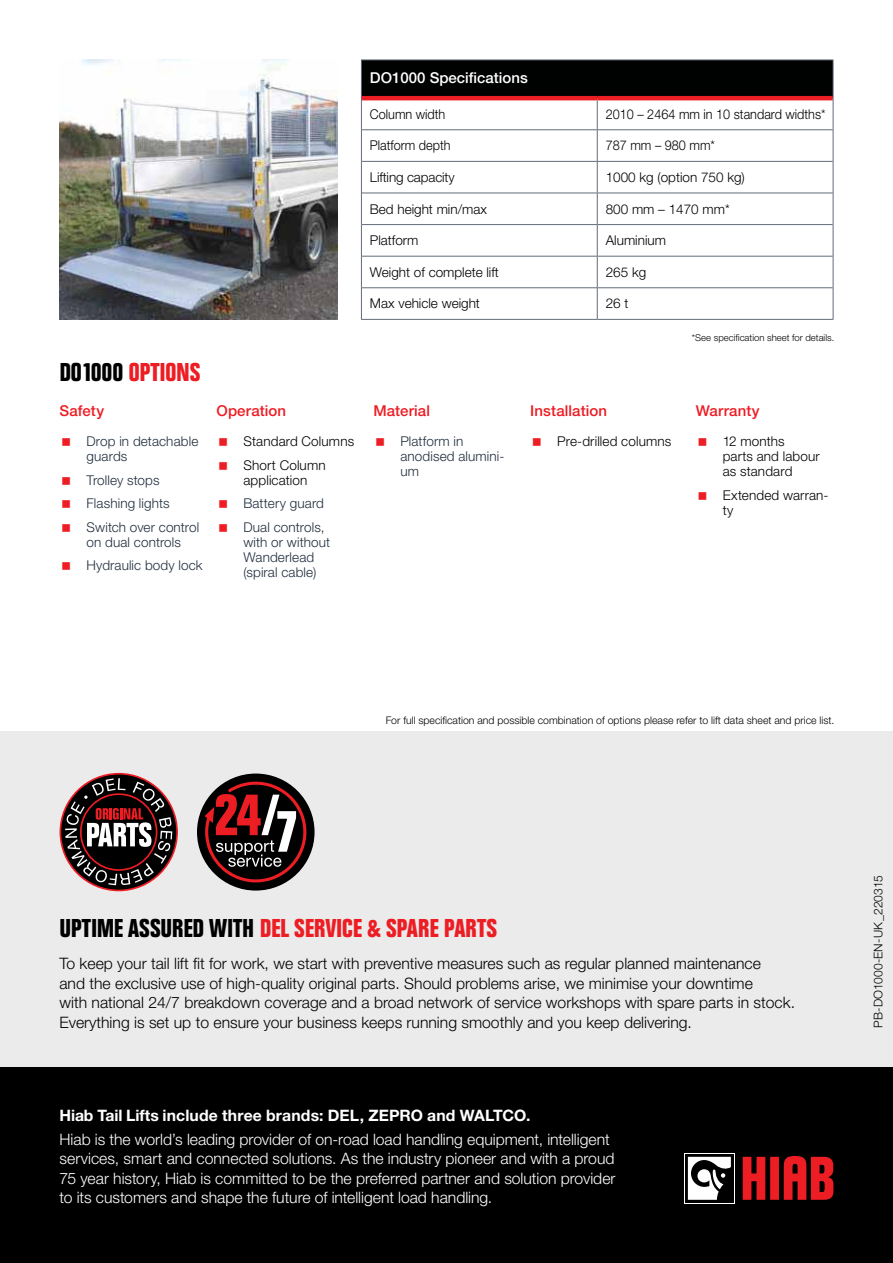
<style>
.page{position:relative;width:893px;height:1263px;background:#fff}
.page>*{position:absolute;margin:0;border:0;box-sizing:border-box;transform-origin:0 0}
.t1{font:700 27px "Folio Con";letter-spacing:-.005em;color:#ed1d24}
.t2{font:300 15.75px/19.5px "Helvetica Neue LT Std";color:#000}
.t3{font:300 15.75px/19.5px "Helvetica Neue LT Std";color:#fff}
.t4{font:700 15.75px "Helvetica Neue LT Std";letter-spacing:.01em;color:#fff}
.t5{font:500 15px "Helvetica Neue LT Std";letter-spacing:.005em;color:#ed1c24}
.t6{font:500 15px "Helvetica Neue LT Std";color:#fff}
.t7{font:300 13.5px/15px "Helvetica Neue LT Std";color:#000}
.t8{font:300 13.5px/15px "Helvetica Neue LT Std";letter-spacing:.01em;color:#212e3e}
.t9{font:300 13.5px "Helvetica Neue LT Std";color:#000;scale:.94 1}
.t10{font:300 12px "Helvetica Neue LT Std";color:#000}
.t11{font:300 10.5px "Helvetica Neue LT Std";color:#000}
.t12{font:300 9.45px "Helvetica Neue LT Std";color:#000}
.s1{color:#000}
</style>
<div class="page">
<div style="left:0;top:731px;width:893px;height:372px;background:#ebebeb"></div>
<div style="left:0;top:1067px;width:893px;height:196px;background:#000"></div>
<img style="left:60px;top:60px;width:277px;height:260px">
<svg style="left:60px;top:773px;width:118px;height:118px"></svg>
<div style="left:197px;top:773px;width:118px;height:117px;background:#000;border-radius:50%"></div>
<svg style="left:204px;top:780px;width:109px;height:102px"></svg>
<div style="left:361px;top:60px;width:472px;height:38px;background:#000101"></div>
<svg style="left:362px;top:100px;width:471px;height:219px"></svg>
<hr style="left:361px;top:60px;width:236px;height:1px;background:#636c7a">
<hr style="left:597px;top:60px;width:236px;height:1px;background:#636c7a">
<hr style="left:362px;top:161px;width:235px;height:1px;background:#636c7a">
<hr style="left:362px;top:193px;width:235px;height:1px;background:#636c7a">
<hr style="left:362px;top:224px;width:235px;height:1px;background:#636c7a">
<hr style="left:362px;top:256px;width:235px;height:1px;background:#636c7a">
<hr style="left:362px;top:287px;width:235px;height:1px;background:#636c7a">
<hr style="left:361px;top:319px;width:236px;height:1px;background:#636c7a">
<hr style="left:361px;top:60px;width:1px;height:38px;background:#636c7a">
<hr style="left:833px;top:60px;width:1px;height:38px;background:#636c7a">
<hr style="left:361px;top:130px;width:1px;height:31px;background:#636c7a">
<hr style="left:361px;top:161px;width:1px;height:32px;background:#636c7a">
<hr style="left:361px;top:193px;width:1px;height:32px;background:#636c7a">
<hr style="left:361px;top:225px;width:1px;height:31px;background:#636c7a">
<hr style="left:361px;top:256px;width:1px;height:32px;background:#636c7a">
<hr style="left:361px;top:288px;width:1px;height:31px;background:#636c7a">
<hr style="left:362px;top:96px;width:235px;height:4px;background:#ed1d24">
<hr style="left:361px;top:98px;width:1px;height:32px;background:#636c7a">
<hr style="left:362px;top:129px;width:235px;height:1px;background:#636c7a">
<hr style="left:597px;top:96px;width:236px;height:4px;background:#ed1d24">
<svg style="left:597px;top:100px;width:1px;height:29px"></svg>
<hr style="left:833px;top:98px;width:1px;height:32px;background:#636c7a">
<hr style="left:597px;top:130px;width:1px;height:31px;background:#636c7a">
<hr style="left:833px;top:130px;width:1px;height:31px;background:#636c7a">
<hr style="left:597px;top:162px;width:1px;height:31px;background:#636c7a">
<hr style="left:833px;top:161px;width:1px;height:32px;background:#636c7a">
<hr style="left:597px;top:193px;width:1px;height:31px;background:#636c7a">
<hr style="left:833px;top:193px;width:1px;height:32px;background:#636c7a">
<hr style="left:597px;top:225px;width:1px;height:31px;background:#636c7a">
<hr style="left:833px;top:225px;width:1px;height:31px;background:#636c7a">
<hr style="left:597px;top:257px;width:1px;height:30px;background:#636c7a">
<hr style="left:833px;top:256px;width:1px;height:32px;background:#636c7a">
<hr style="left:597px;top:288px;width:1px;height:31px;background:#636c7a">
<hr style="left:833px;top:288px;width:1px;height:31px;background:#636c7a">
<hr style="left:597px;top:129px;width:236px;height:1px;background:#636c7a">
<hr style="left:597px;top:161px;width:236px;height:1px;background:#636c7a">
<hr style="left:597px;top:193px;width:236px;height:1px;background:#636c7a">
<hr style="left:597px;top:224px;width:236px;height:1px;background:#636c7a">
<hr style="left:597px;top:256px;width:236px;height:1px;background:#636c7a">
<hr style="left:597px;top:287px;width:236px;height:1px;background:#636c7a">
<hr style="left:597px;top:319px;width:236px;height:1px;background:#636c7a">
<svg style="left:743px;top:1156px;width:90px;height:44px"></svg>
<div style="left:684px;top:1153px;width:50px;height:50px;background:#fff"></div>
<svg style="left:685px;top:1154px;width:49px;height:49px"></svg>
<svg style="left:688px;top:1157px;width:43px;height:43px"></svg>
<h1 class="t1" style="left:59px;top:358px;width:143px"><span class="s1">DO1000</span> OPTIONS</h1>
<p class="t5" style="left:60px;top:402px;width:46px">Safety</p>
<p class="t8" style="left:87px;top:434px;width:113px">Drop in detachable guards</p>
<p class="t8" style="left:87px;top:468px;width:114px;line-height:23.5px">Trolley stops<br>Flashing lights<br>Switch over control</p>
<p class="t8" style="left:87px;top:530px;width:118px;line-height:23.5px">on dual controls<br>Hydraulic body lock</p>
<p class="t5" style="left:216px;top:402px;width:71px">Operation</p>
<p class="t7" style="left:243px;top:429px;width:112px;line-height:23.5px">Standard Columns<br>Short Column</p>
<p class="t7" style="left:243px;top:472px;width:65px">application</p>
<p class="t8" style="left:243px;top:491px;width:83px;line-height:23.5px">Battery guard<br>Dual controls,</p>
<p class="t8" style="left:243px;top:534px;width:88px">with or without<br>Wanderlead (spiral cable)</p>
<p class="t6" style="left:370px;top:69px;width:159px">DO1000 Specifications</p>
<p class="t9" style="left:370px;top:106px;width:82px">Column width</p>
<p class="t9" style="left:606px;top:106px;width:235px">2010 – 2464 mm in 10 standard widths*</p>
<p class="t9" style="left:370px;top:137px;width:87px">Platform depth</p>
<p class="t9" style="left:606px;top:137px;width:118px">787 mm – 980 mm*</p>
<p class="t7" style="left:370px;top:169px;width:86px">Lifting capacity</p>
<p class="t7" style="left:606px;top:169px;width:141px">1000 kg (option 750 kg)</p>
<p class="t7" style="left:370px;top:201px;width:119px">Bed height min/max</p>
<p class="t7" style="left:606px;top:201px;width:126px">800 mm – 1470 mm*</p>
<p class="t7" style="left:370px;top:233px;width:50px">Platform</p>
<p class="t7" style="left:606px;top:233px;width:62px">Aluminium</p>
<p class="t7" style="left:370px;top:264px;width:131px">Weight of complete lift</p>
<p class="t7" style="left:606px;top:264px;width:42px">265 kg</p>
<p class="t7" style="left:370px;top:296px;width:112px">Max vehicle weight</p>
<p class="t7" style="left:606px;top:296px;width:24px">26 t</p>
<p class="t5" style="left:373px;top:402px;width:58px">Material</p>
<p class="t8" style="left:400px;top:434px;width:106px">Platform in anodised alumini&shy;um</p>
<p class="t12" style="left:692px;top:331px;width:144px">*See specification sheet for details.</p>
<p class="t5" style="left:530px;top:402px;width:78px">Installation</p>
<p class="t7" style="left:557px;top:434px;width:116px">Pre-drilled columns</p>
<p class="t5" style="left:696px;top:402px;width:65px">Warranty</p>
<p class="t7" style="left:723px;top:434px;width:99px">12 months<br>parts and labour as standard</p>
<p class="t7" style="left:723px;top:487px;width:107px">Extended warran&shy;ty</p>
<p class="t11" style="left:386px;top:714px;width:450px">For full specification and possible combination of options please refer to lift data sheet and price list.</p>
<h1 class="t1" style="left:59px;top:913px;width:439px"><span class="s1">UPTIME ASSURED WITH</span> DEL SERVICE &amp; SPARE PARTS</h1>
<p class="t2" style="left:59px;top:953px;width:737px">To keep your tail lift fit for work, we start with preventive measures such as regular planned maintenance<br>and the exclusive use of high-quality original parts. Should problems arise, we minimise your downtime<br>with national 24/7 breakdown coverage and a broad network of service workshops with spare parts in stock.<br>Everything is set up to ensure your business keeps running smoothly and you keep delivering.</p>
<p class="t4" style="left:60px;top:1106px;width:472px">Hiab Tail Lifts include three brands: DEL, ZEPRO and WALTCO.</p>
<p class="t3" style="left:60px;top:1129px;width:557px">Hiab is the world’s leading provider of on-road load handling equipment, intelligent services, smart and connected solutions. As the industry pioneer and with a proud 75 year history, Hiab is committed to be the preferred partner and solution provider to its customers and shape the future of intelligent load handling.</p>
<p class="t10" style="left:871px;top:1028px;width:154px;rotate:-90deg">PB-DO1000-EN-UK_220315</p>
</div>
